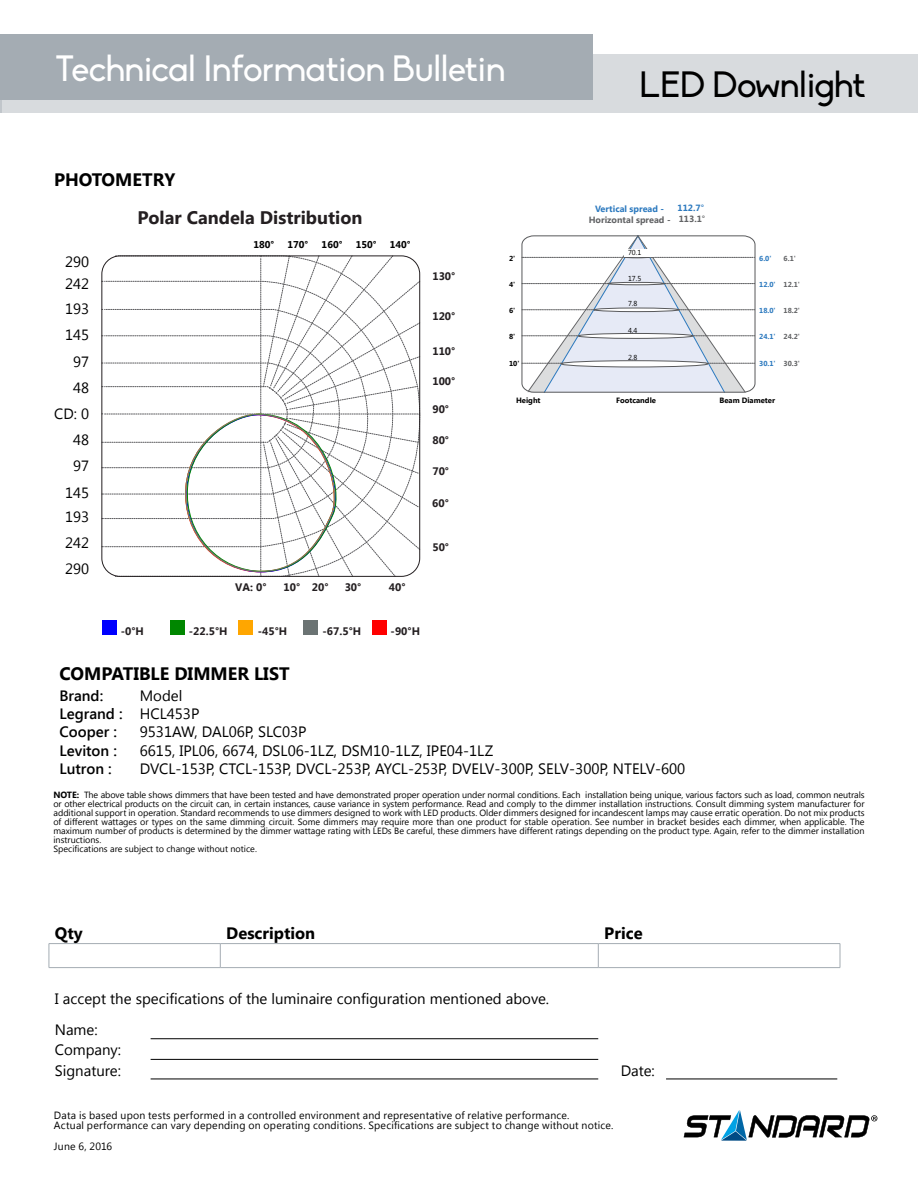
<style>
.page{position:relative;width:918px;height:1188px;background:#fff}
.page>*{position:absolute;margin:0;border:0;box-sizing:border-box;transform-origin:0 0}
.t1{font:36px "Biko";letter-spacing:-.015em;color:#fff}
.t2{font:36px "Biko";letter-spacing:-.015em;color:#000}
.t3{font:700 18.15px "Segoe UI";color:#241f21}
.t4{font:700 18px "Segoe UI";color:#000}
.t5{font:700 16.5px "Segoe UI";color:#000}
.t6{font:15px/30.5px "Segoe UI";color:#000}
.t7{font:600 15px/18.5px "Segoe UI";color:#000}
.t8{font:14.85px/26.2px "Segoe UI";color:#000}
.t9{font:700 10.95px "Segoe UI";color:#241f21}
.t10{font:10.5px/10.5px "Segoe UI";letter-spacing:.02em;color:#000}
.t11{font:700 9.9px "Segoe UI";color:#000}
.t12{font:9px/9px "Segoe UI";color:#000}
.t13{font:700 9px/10.8px "Segoe UI";color:#2d7abf}
.t14{font:700 9px "Segoe UI";color:#636466}
.t15{font:700 7.65px "Segoe UI";color:#000}
.t16{font:700 7.2px "Segoe UI";color:#2d7abf}
.t17{font:7.2px "Segoe UI";color:#000}
.t18{font:700 7.2px "Segoe UI";color:#000}
.t19{font:700 7.2px "Segoe UI";color:#636466}
.s1{font-weight:400}
.s2{color:#636466}
.s3{font-weight:400;color:#636466}
.s4{font-weight:700}
</style>
<div class="page">
<div style="left:0;top:55px;width:918px;height:58px;background:#d8dbde"></div>
<div style="left:0;top:35px;width:593px;height:65px;background:#a4acb3"></div>
<svg style="left:684px;top:1110px;width:193px;height:31px"></svg>
<hr style="left:220px;top:943px;width:378px;height:1px;background:#a4acb3">
<hr style="left:598px;top:943px;width:242px;height:1px;background:#a4acb3">
<hr style="left:49px;top:943px;width:171px;height:1px;background:#a4acb3">
<svg style="left:49px;top:944px;width:792px;height:24px"></svg>
<hr style="left:49px;top:967px;width:171px;height:1px;background:#a4acb3">
<hr style="left:151px;top:1038px;width:447px;height:1px;background:#000">
<hr style="left:151px;top:1059px;width:447px;height:1px;background:#000">
<hr style="left:151px;top:1079px;width:447px;height:1px;background:#000">
<hr style="left:666px;top:1079px;width:171px;height:1px;background:#000">
<svg style="left:522px;top:235px;width:233px;height:158px"></svg>
<div style="left:624px;top:249px;width:30px;height:7px;background:#fff"></div>
<div style="left:102px;top:620px;width:14px;height:15px;background:#00f"></div>
<div style="left:171px;top:620px;width:14px;height:15px;background:#008700"></div>
<div style="left:238px;top:620px;width:15px;height:15px;background:#ffa600"></div>
<div style="left:304px;top:620px;width:14px;height:15px;background:#6b7373"></div>
<div style="left:372px;top:620px;width:15px;height:15px;background:#f00"></div>
<svg style="left:102px;top:255px;width:319px;height:322px"></svg>
<h1 class="t1" style="left:55px;top:48px;width:452px">Technical Information Bulletin</h1>
<h3 class="t4" style="left:54px;top:167px;width:123px">PHOTOMETRY</h3>
<h1 class="t2" style="left:639px;top:64px;width:228px">LED Downlight</h1>
<h3 class="t8" style="left:65px;top:251px;width:25px;line-height:21.8px">290<br>242</h3>
<h3 class="t8" style="left:54px;top:295px;width:36px;text-align:right">193<br>145<br>97<br>48<br>CD: 0<br>48<br>97<br>145</h3>
<h3 class="t8" style="left:65px;top:503px;width:25px;text-align:justify">193<br>242<br>290</h3>
<h2 class="t3" style="left:137px;top:205px;width:227px">Polar Candela Distribution</h2>
<p class="t11" style="left:253px;top:238px;width:22px">180°</p>
<p class="t11" style="left:288px;top:238px;width:22px">170°</p>
<p class="t11" style="left:322px;top:238px;width:22px">160°</p>
<p class="t11" style="left:356px;top:238px;width:22px">150°</p>
<p class="t11" style="left:390px;top:238px;width:22px">140°</p>
<p class="t9" style="left:235px;top:580px;width:33px">VA: 0°</p>
<p class="t9" style="left:284px;top:579px;width:46px">10° 20°</p>
<p class="t9" style="left:345px;top:579px;width:18px">30°</p>
<p class="t9" style="left:389px;top:580px;width:18px">40°</p>
<p class="t9" style="left:432px;top:268px;width:24px">130°</p>
<p class="t9" style="left:432px;top:308px;width:24px">120°</p>
<p class="t9" style="left:432px;top:343px;width:24px">110°</p>
<p class="t9" style="left:432px;top:374px;width:24px">100°</p>
<p class="t9" style="left:432px;top:401px;width:18px">90°</p>
<p class="t9" style="left:432px;top:432px;width:18px">80°</p>
<p class="t9" style="left:432px;top:463px;width:18px">70°</p>
<p class="t9" style="left:432px;top:495px;width:18px">60°</p>
<p class="t9" style="left:432px;top:540px;width:18px">50°</p>
<p class="t9" style="left:121px;top:623px;width:25px">-0°H</p>
<p class="t9" style="left:189px;top:623px;width:40px">-22.5°H</p>
<p class="t9" style="left:258px;top:623px;width:31px">-45°H</p>
<p class="t9" style="left:323px;top:623px;width:40px">-67.5°H</p>
<p class="t9" style="left:391px;top:623px;width:31px">-90°H</p>
<h3 class="t4" style="left:60px;top:660px;width:232px">COMPATIBLE DIMMER LIST</h3>
<h3 class="t7" style="left:59px;top:685px;width:141px;text-indent:80px"><span class="s1">Model<br></span>Legrand : <span class="s1">HCL453P<br></span>Cooper :</h3>
<h3 class="t7" style="left:59px;top:685px;width:45px">Brand:</h3>
<h3 class="t6" style="left:140px;top:716px;width:168px">9531AW, DAL06P, SLC03P</h3>
<p class="t18" style="left:509px;top:253px;width:8px">2'</p>
<p class="t18" style="left:509px;top:280px;width:8px">4'</p>
<p class="t18" style="left:509px;top:305px;width:8px">6'</p>
<p class="t18" style="left:509px;top:331px;width:8px">8'</p>
<p class="t18" style="left:509px;top:358px;width:12px">10'</p>
<p class="t13" style="left:595px;top:203px;width:71px">Vertical spread -</p>
<p class="t14" style="left:589px;top:213px;width:83px">Horizontal spread -</p>
<p class="t13" style="left:678px;top:202px;width:29px">112.7<span class="s1">°<br></span><span class="s2">113.1</span><span class="s3">°</span></p>
<p class="t17" style="left:628px;top:247px;width:15px">70.1</p>
<p class="t17" style="left:628px;top:274px;width:15px">17.5</p>
<p class="t17" style="left:628px;top:299px;width:11px">7.8</p>
<p class="t17" style="left:628px;top:325px;width:11px">4.4</p>
<p class="t17" style="left:628px;top:352px;width:11px">2.8</p>
<p class="t16" style="left:759px;top:253px;width:14px">6.0'</p>
<p class="t19" style="left:784px;top:253px;width:14px">6.1'</p>
<p class="t16" style="left:759px;top:280px;width:42px">12.0' <span class="s2">12.1'</span></p>
<p class="t16" style="left:759px;top:305px;width:42px">18.0' <span class="s2">18.2'</span></p>
<p class="t16" style="left:759px;top:331px;width:42px">24.1' <span class="s2">24.2'</span></p>
<p class="t16" style="left:759px;top:358px;width:42px">30.1' <span class="s2">30.3'</span></p>
<p class="t15" style="left:516px;top:395px;width:26px">Height</p>
<p class="t15" style="left:616px;top:395px;width:41px">Footcandle</p>
<p class="t15" style="left:719px;top:395px;width:57px">Beam Diameter</p>
<h3 class="t7" style="left:59px;top:741px;width:59px">Leviton :</h3>
<h3 class="t6" style="left:140px;top:735px;width:355px">6615, IPL06, 6674, DSL06-1LZ, DSM10-1LZ, IPE04-1LZ</h3>
<h3 class="t7" style="left:59px;top:759px;width:54px">Lutron :</h3>
<h3 class="t6" style="left:140px;top:753px;width:547px">DVCL-153P, CTCL-153P, DVCL-253P, AYCL-253P, DVELV-300P, SELV-300P, NTELV-600</h3>
<p class="t12" style="left:53px;top:789px;width:813px"><span class="s4">NOTE:</span> The above table shows dimmers that have been tested and have demonstrated proper operation under normal conditions. Each installation being unique, various factors such as load, common neutrals or other electrical products on the circuit can, in certain instances, cause variance in system performance. Read and comply to the dimmer installation instructions. Consult dimming system manufacturer for additional support in operation. Standard recommends to use dimmers designed to work with LED products. Older dimmers designed for incandescent lamps may cause erratic operation. Do not mix products of different wattages or types on the same dimming circuit. Some dimmers may require more than one product for stable operation. See number in bracket besides each dimmer, when applicable. The maximum number of products is determined by the dimmer wattage rating with LEDs Be careful, these dimmers have different ratings depending on the product type. Again, refer to the dimmer installation instructions.<br>Specifications are subject to change without notice.</p>
<h3 class="t5" style="left:55px;top:921px;width:29px">Qty</h3>
<h3 class="t5" style="left:226px;top:921px;width:90px">Description</h3>
<h3 class="t5" style="left:604px;top:921px;width:40px">Price</h3>
<h3 class="t6" style="left:55px;top:983px;width:496px">I accept the specifications of the luminaire configuration mentioned above.<br>Name:</h3>
<h3 class="t6" style="left:55px;top:1039px;width:68px;line-height:20.7px">Company:<br>Signature:</h3>
<h3 class="t6" style="left:621px;top:1055px;width:36px">Date:</h3>
<p class="t10" style="left:54px;top:1109px;width:561px">Data is based upon tests performed in a controlled environment and representative of relative performance.<br>Actual performance can vary depending on operating conditions. Specifications are subject to change without notice.</p>
<p class="t10" style="left:54px;top:1141px;width:60px">June 6, 2016</p>
</div>
